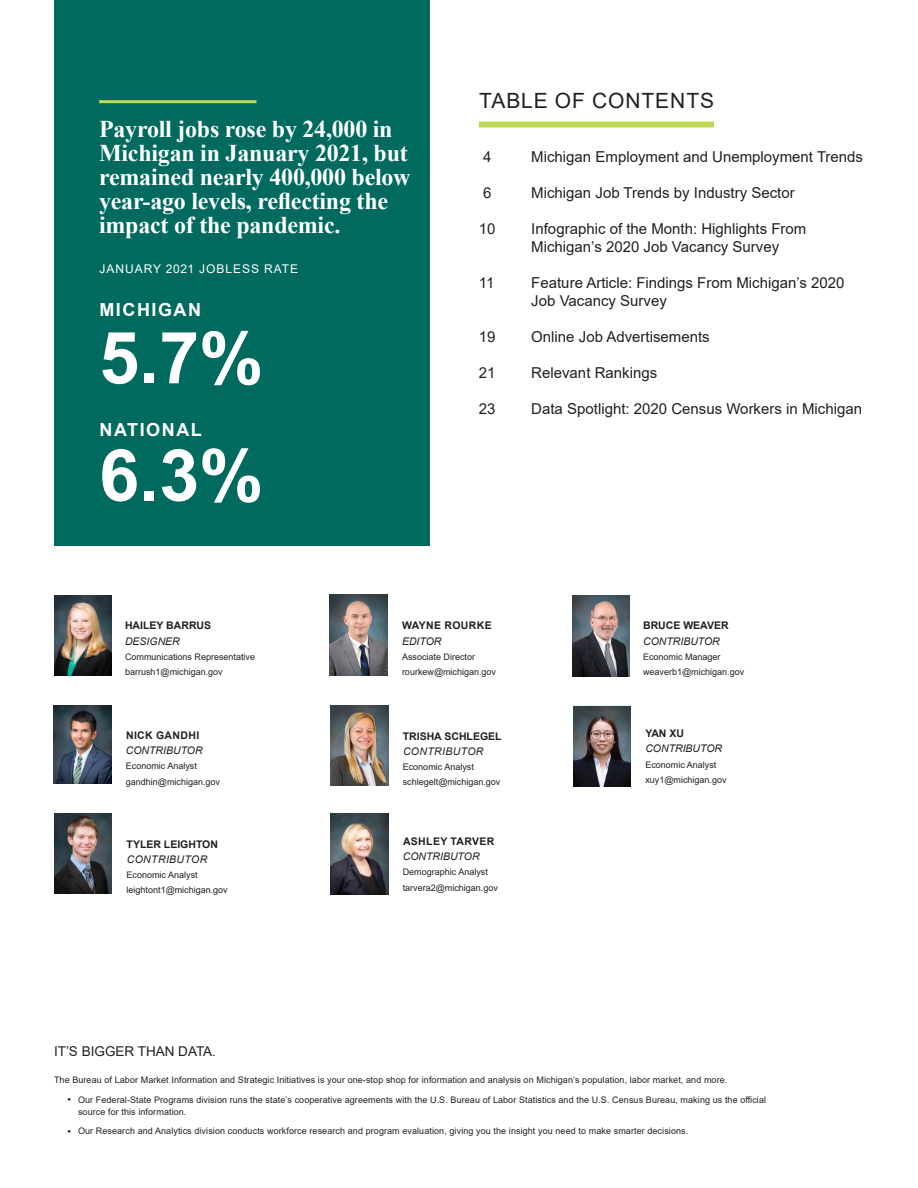
<style>
.page{position:relative;width:918px;height:1188px;background:#fff}
.page>*{position:absolute;margin:0;border:0;box-sizing:border-box;transform-origin:0 0}
.t1{font:700 72px "Arial";color:#fff}
.Callout_H1{font:700 24px/24px "Times New Roman";letter-spacing:-.01em;color:#fff}
.TOC_heading{font:21px "Arial";letter-spacing:.045em;color:#231f20}
.t2{font:700 18px "Arial";letter-spacing:.085em;color:#fff}
.Paragraph_Style_3{font:15px/18px "Arial";color:#231f20}
.TOC-_s{font:15px "Arial";color:#231f20}
.t3{font:13.5px "Arial";color:#231f20}
.t4{font:12px "Arial";letter-spacing:.085em;color:#fff}
.Body_Text_3{font:700 10.5px/15px "Arial";color:#231f20}
.Body_Text_3-2{font:italic 10.5px "Arial";color:#231f20}
.Body_Text_3-3{font:700 10.5px "Arial";letter-spacing:.035em;color:#231f20}
.Body_Text_3-4{font:9px/12px "Arial";letter-spacing:.01em;color:#231f20}
.s1{font-weight:400;font-style:italic}
</style>
<div class="page">
<div style="left:54px;top:0;width:376px;height:546px;background:#006a5f"></div>
<hr style="left:917px;top:0;width:1px;height:1188px;background:#bed856">
<img style="left:572px;top:595px;width:58px;height:81px">
<div style="left:479px;top:122px;width:235px;height:6px;background:#bed856"></div>
<img style="left:54px;top:595px;width:58px;height:81px">
<img style="left:54px;top:706px;width:57px;height:78px">
<img style="left:54px;top:813px;width:58px;height:81px">
<hr style="left:99px;top:100px;width:157px;height:3px;background:#bed856">
<img style="left:330px;top:595px;width:57px;height:81px">
<img style="left:331px;top:814px;width:57px;height:81px">
<img style="left:573px;top:706px;width:58px;height:80px">
<img style="left:331px;top:705px;width:57px;height:81px">
<p class="Callout_H1" style="left:99px;top:116px;width:313px">Payroll jobs rose by 24,000 in<br>Michigan in January 2021, but remained nearly 400,000 below year-ago levels, reflecting the impact of the pandemic.</p>
<p class="t4" style="left:99px;top:260px;width:200px">JANUARY 2021 JOBLESS RATE</p>
<p class="t2" style="left:99px;top:297px;width:103px">MICHIGAN</p>
<p class="t1" style="left:99px;top:307px;width:166px">5.7%</p>
<p class="t2" style="left:100px;top:417px;width:104px">NATIONAL</p>
<p class="t1" style="left:99px;top:425px;width:166px">6.3%</p>
<p class="TOC_heading" style="left:479px;top:86px;width:236px">TABLE OF CONTENTS</p>
<p class="Paragraph_Style_3" style="left:483px;top:148px;width:10px">4</p>
<p class="Paragraph_Style_3" style="left:531px;top:148px;width:333px">Michigan Employment and Unemployment Trends</p>
<p class="Paragraph_Style_3" style="left:483px;top:184px;width:10px">6</p>
<p class="Paragraph_Style_3" style="left:531px;top:184px;width:265px">Michigan Job Trends by Industry Sector</p>
<p class="Paragraph_Style_3" style="left:479px;top:220px;width:18px">10</p>
<p class="Paragraph_Style_3" style="left:531px;top:220px;width:277px">Infographic of the Month: Highlights From<br>Michigan’s 2020 Job Vacancy Survey</p>
<p class="Paragraph_Style_3" style="left:479px;top:274px;width:17px">11</p>
<p class="Paragraph_Style_3" style="left:531px;top:274px;width:315px">Feature Article: Findings From Michigan’s 2020<br>Job Vacancy Survey</p>
<p class="Paragraph_Style_3" style="left:479px;top:328px;width:18px">19</p>
<p class="Paragraph_Style_3" style="left:531px;top:328px;width:180px">Online Job Advertisements</p>
<p class="Paragraph_Style_3" style="left:479px;top:364px;width:18px">21</p>
<p class="Paragraph_Style_3" style="left:531px;top:364px;width:127px">Relevant Rankings</p>
<p class="TOC-_s" style="left:479px;top:398px;width:18px">23</p>
<p class="TOC-_s" style="left:531px;top:398px;width:332px">Data Spotlight: 2020 Census Workers in Michigan</p>
<p class="Body_Text_3" style="left:125px;top:618px;width:88px">HAILEY BARRUS</p>
<p class="Body_Text_3-2" style="left:125px;top:634px;width:56px">DESIGNER</p>
<p class="Body_Text_3-4" style="left:125px;top:651px;width:132px">Communications Representative</p>
<p class="Body_Text_3-4" style="left:125px;top:666px;width:99px">barrush1@michigan.gov</p>
<p class="Body_Text_3-3" style="left:126px;top:728px;width:75px">NICK GANDHI</p>
<p class="Body_Text_3-2" style="left:126px;top:744px;width:78px">CONTRIBUTOR</p>
<p class="Body_Text_3-4" style="left:126px;top:760px;width:73px">Economic Analyst</p>
<p class="Body_Text_3-4" style="left:126px;top:775px;width:96px">gandhin@michigan.gov</p>
<p class="Body_Text_3" style="left:127px;top:837px;width:93px">TYLER LEIGHTON<br><span class="s1">CONTRIBUTOR</span></p>
<p class="Body_Text_3-4" style="left:127px;top:869px;width:73px">Economic Analyst</p>
<p class="Body_Text_3-4" style="left:127px;top:884px;width:103px">leightont1@michigan.gov</p>
<p class="Body_Text_3-3" style="left:402px;top:618px;width:91px">WAYNE ROURKE</p>
<p class="Body_Text_3-2" style="left:402px;top:634px;width:41px">EDITOR</p>
<p class="Body_Text_3-4" style="left:402px;top:651px;width:75px">Associate Director</p>
<p class="Body_Text_3-4" style="left:402px;top:666px;width:96px">rourkew@michigan.gov</p>
<p class="Body_Text_3" style="left:403px;top:729px;width:100px">TRISHA SCHLEGEL<br><span class="s1">CONTRIBUTOR</span></p>
<p class="Body_Text_3-4" style="left:403px;top:761px;width:73px">Economic Analyst</p>
<p class="Body_Text_3-4" style="left:403px;top:776px;width:99px">schlegelt@michigan.gov</p>
<p class="Body_Text_3-3" style="left:403px;top:834px;width:93px">ASHLEY TARVER</p>
<p class="Body_Text_3-2" style="left:403px;top:850px;width:78px">CONTRIBUTOR</p>
<p class="Body_Text_3-4" style="left:403px;top:866px;width:87px">Demographic Analyst</p>
<p class="Body_Text_3-4" style="left:403px;top:881px;width:97px">tarvera2@michigan.gov</p>
<p class="Body_Text_3" style="left:643px;top:618px;width:87px">BRUCE WEAVER</p>
<p class="Body_Text_3-2" style="left:643px;top:634px;width:78px">CONTRIBUTOR</p>
<p class="Body_Text_3-4" style="left:643px;top:651px;width:79px">Economic Manager</p>
<p class="Body_Text_3-4" style="left:643px;top:666px;width:103px">weaverb1@michigan.gov</p>
<p class="Body_Text_3" style="left:645px;top:726px;width:40px">YAN XU</p>
<p class="Body_Text_3-2" style="left:645px;top:742px;width:78px">CONTRIBUTOR</p>
<p class="Body_Text_3-4" style="left:645px;top:758px;width:73px">Economic Analyst</p>
<p class="Body_Text_3-4" style="left:645px;top:774px;width:83px">xuy1@michigan.gov</p>
<p class="t3" style="left:54px;top:1042px;width:164px">IT’S BIGGER THAN DATA.</p>
<p class="Body_Text_3-4" style="left:54px;top:1074px;width:675px">The Bureau of Labor Market Information and Strategic Initiatives is your one-stop shop for information and analysis on Michigan’s population, labor market, and more.</p>
<p class="Body_Text_3-4" style="left:78px;top:1093px;width:690px;text-indent:-11px"><sup>●</sup> Our Federal-State Programs division runs the state’s cooperative agreements with the U.S. Bureau of Labor Statistics and the U.S. Census Bureau, making us the official source for this information.</p>
<p class="Body_Text_3-4" style="left:68px;top:1125px;width:622px"><sup>●</sup> Our Research and Analytics division conducts workforce research and program evaluation, giving you the insight you need to make smarter decisions.</p>
</div>
